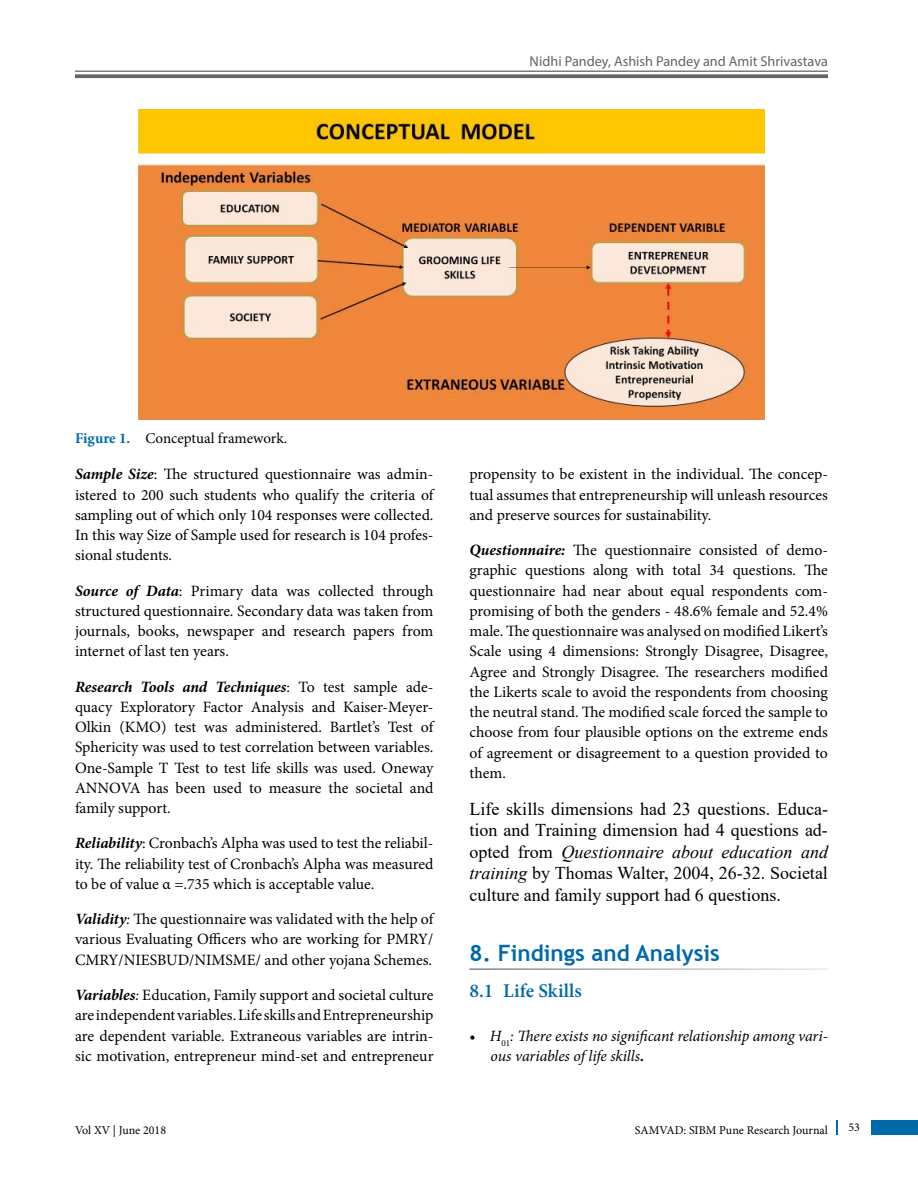
<style>
.page{position:relative;width:918px;height:1188px;background:#fff}
.page>*{position:absolute;margin:0;border:0;box-sizing:border-box;transform-origin:0 0}
.t1{font:700 22.5px "Trebuchet MS";color:#0069aa}
.t2{font:600 19.5px "Minion Pro";letter-spacing:.005em;color:#0069aa}
.t3{font:18px/21.6px "Times New Roman";color:#000;text-align:justify}
.t4{font:15.75px/20.2px "Minion Pro";color:#000;text-align:justify}
.t5{font:italic 15.75px/20.2px "Minion Pro";letter-spacing:-.01em;color:#000}
.t6{font:15px "Minion Pro";letter-spacing:-.005em;color:#000}
.t7{font:14.25px "Myriad Pro";color:#636466}
.t8{font:12px "Minion Pro";color:#000}
.s1{font-weight:700;color:#0069aa}
.s2{font-weight:700;font-style:italic}
.s3{font-style:italic}
.s4{font-style:normal}
.s5{font-weight:700}
</style>
<div class="page">
<div style="left:872px;top:1120px;width:46px;height:15px;background:#0069aa"></div>
<svg style="left:836px;top:1120px;width:1px;height:15px"></svg>
<hr style="left:75px;top:71px;width:753px;height:1px;background:#636466">
<svg style="left:75px;top:74px;width:753px;height:4px;fill:#636466"></svg>
<img style="left:138px;top:110px;width:627px;height:309px">
<p class="t7" style="left:530px;top:53px;width:300px">Nidhi Pandey, Ashish Pandey and Amit Shrivastava</p>
<p class="t6" style="left:75px;top:428px;width:214px"><span class="s1">Figure 1.</span> Conceptual framework.</p>
<p class="t4" style="left:75px;top:464px;width:360px"><span class="s2">Sample Size</span>: The structured questionnaire was admin&shy;istered to 200 such students who qualify the criteria of sampling out of which only 104 responses were collected.<br>In this way Size of Sample used for research is 104 profes&shy;sional students.</p>
<p class="t4" style="left:75px;top:581px;width:360px"><span class="s2">Source of Data</span>: Primary data was collected through structured questionnaire. Secondary data was taken from journals, books, newspaper and research papers from internet of last ten years.</p>
<p class="t4" style="left:75px;top:677px;width:360px"><span class="s2">Research Tools and Techniques</span>: To test sample ade&shy;quacy Exploratory Factor Analysis and Kaiser-Meyer-Olkin (KMO) test was administered. Bartlet’s Test of Sphericity was used to test correlation between variables.<br>One-Sample T Test to test life skills was used. Oneway ANNOVA has been used to measure the societal and family support.</p>
<p class="t4" style="left:75px;top:833px;width:360px"><span class="s2">Reliability</span>: Cronbach’s Alpha was used to test the reliabil&shy;ity. The reliability test of Cronbach’s Alpha was measured to be of value α =.735 which is acceptable value.</p>
<p class="t4" style="left:75px;top:909px;width:360px"><span class="s2">Validity</span><span class="s3">:</span> The questionnaire was validated with the help of various Evaluating Officers who are working for PMRY/ CMRY/NIESBUD/NIMSME/ and other yojana Schemes.</p>
<p class="t4" style="left:75px;top:985px;width:360px"><span class="s2">Variables</span><span class="s3">:</span> Education, Family support and societal culture are independent variables. Life skills and Entrepreneurship are dependent variable. Extraneous variables are intrin&shy;sic motivation, entrepreneur mind-set and entrepreneur</p>
<p class="t4" style="left:470px;top:464px;width:360px">propensity to be existent in the individual. The concep&shy;tual assumes that entrepreneurship will unleash resources and preserve sources for sustainability.</p>
<p class="t4" style="left:470px;top:540px;width:360px"><span class="s2">Questionnaire:</span> The questionnaire consisted of demo&shy;graphic questions along with total 34 questions. The questionnaire had near about equal respondents com&shy;promising of both the genders - 48.6% female and 52.4% male. The questionnaire was analysed on modified Likert’s Scale using 4 dimensions: Strongly Disagree, Disagree, Agree and Strongly Disagree. The researchers modified the Likerts scale to avoid the respondents from choosing the neutral stand. The modified scale forced the sample to choose from four plausible options on the extreme ends of agreement or disagreement to a question provided to them.</p>
<p class="t3" style="left:470px;top:797px;width:360px">Life skills dimensions had 23 questions. Educa&shy;tion and Training dimension had 4 questions ad&shy;opted from <span class="s3">Questionnaire about education and training</span> by Thomas Walter, 2004, 26-32. Societal culture and family support had 6 questions.</p>
<h1 class="t1" style="left:470px;top:939px;width:252px">8. Findings and Analysis</h1>
<p class="t2" style="left:470px;top:977px;width:114px">8.1 Life Skills</p>
<p class="t5" style="left:491px;top:1026px;width:339px;text-indent:-21px"><span class="s4">•</span> H<sub>01</sub>: There exists no significant relationship among vari&shy;ous variables of life skills<span class="s5">.</span></p>
<p class="t8" style="left:75px;top:1123px;width:93px">Vol XV | June 2018</p>
<p class="t8" style="left:849px;top:1119px;width:13px">53</p>
<p class="t8" style="left:635px;top:1123px;width:195px">SAMVAD: SIBM Pune Research Journal</p>
</div>
